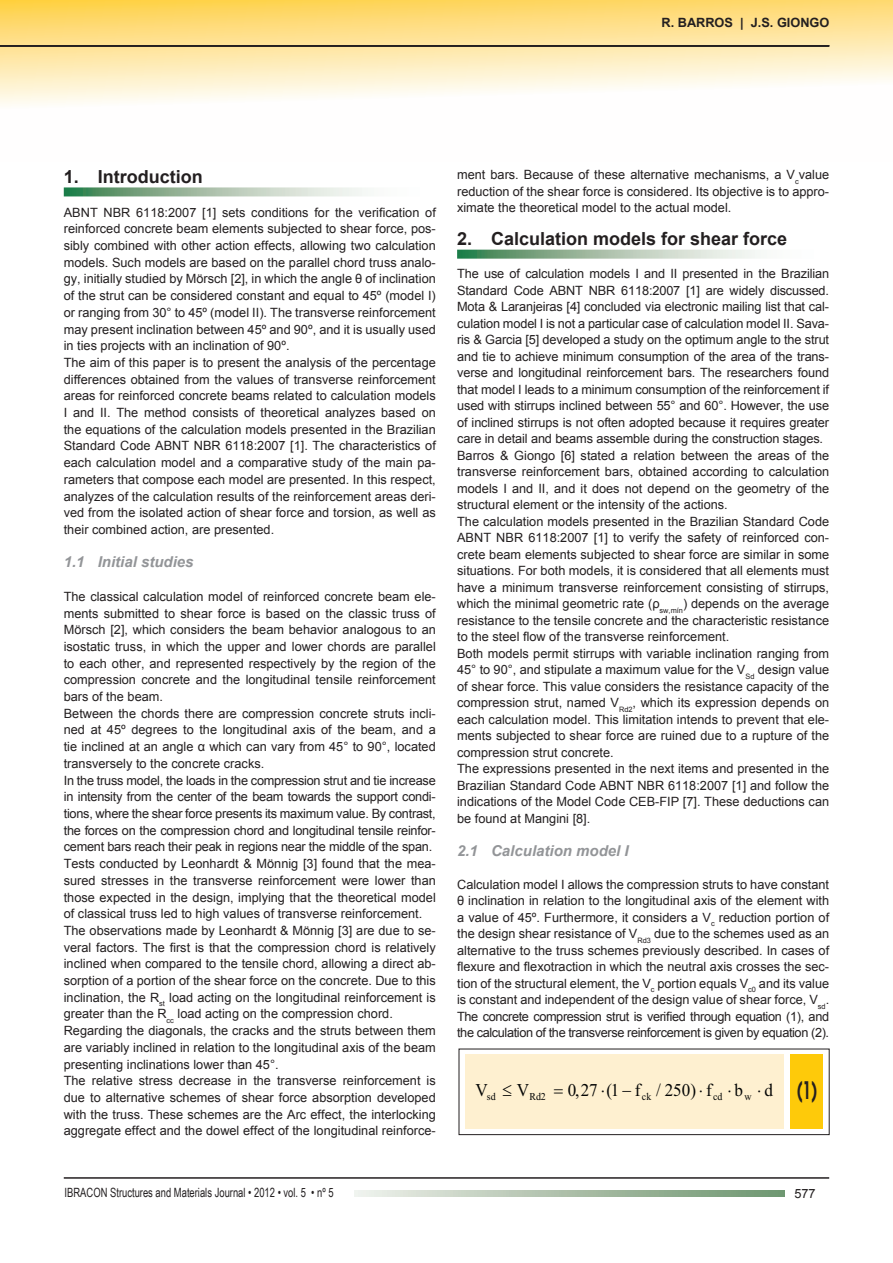
<style>
.page{position:relative;width:893px;height:1263px;background:#fff}
.page>*{position:absolute;margin:0;border:0;box-sizing:border-box;transform-origin:0 0}
.t1{font:700 18px "Arial";color:#231f20}
.t2{font:18px "Times New Roman";color:#040504;scale:.95 1}
.t3{font:italic 700 15px "Arial";color:#939598}
.t4{font:12.75px/16.6px "Arial";color:#231f20}
.t5{font:12.75px "Arial Narrow";color:#231f20;scale:.9 1}
.t6{font:700 12.75px "Arial";color:#231f20}
.s1{font-family:"Avant Garde";font-weight:600;font-size:24px;color:#231f20}
</style>
<div class="page">
<svg style="left:0;top:0;width:893px;height:105px"></svg>
<hr style="left:0;top:45px;width:829px;height:2px;background:#231f20">
<svg style="left:64px;top:187px;width:299px;height:9px;background:#a6c2ab"></svg>
<svg style="left:457px;top:250px;width:300px;height:9px;background:#a5c1aa"></svg>
<div style="left:459px;top:1049px;width:370px;height:86px;border:1px solid #231f20"></div>
<div style="left:790px;top:1054px;width:33px;height:75px;background:#feca0a"></div>
<div style="left:466px;top:1054px;width:318px;height:75px;background:#fef0d0"></div>
<hr style="left:64px;top:1177px;width:765px;height:2px;background:#231f20">
<svg style="left:354px;top:1190px;width:431px;height:6px;background:#acc0aa"></svg>
<p class="t6" style="left:661px;top:15px;width:169px">R. BARROS | J.S. GIONGO</p>
<h1 class="t1" style="left:64px;top:165px;width:140px">1. Introduction</h1>
<p class="t4" style="left:64px;top:204px;width:374px">ABNT NBR 6118:2007 [1] sets conditions for the verification of reinforced concrete beam elements subjected to shear force, pos&shy;sibly combined with other action effects, allowing two calculation models. Such models are based on the parallel chord truss analo&shy;gy, initially studied by Mörsch [2], in which the angle θ of inclination of the strut can be considered constant and equal to 45º (model I) or ranging from 30° to 45º (model II). The transverse reinforcement may present inclination between 45º and 90º, and it is usually used in ties projects with an inclination of 90º.<br>The aim of this paper is to present the analysis of the percentage differences obtained from the values of transverse reinforcement areas for reinforced concrete beams related to calculation models I and II. The method consists of theoretical analyzes based on the equations of the calculation models presented in the Brazilian Standard Code ABNT NBR 6118:2007 [1]. The characteristics of each calculation model and a comparative study of the main pa&shy;rameters that compose each model are presented. In this respect, analyzes of the calculation results of the reinforcement areas deri&shy;ved from the isolated action of shear force and torsion, as well as their combined action, are presented.</p>
<p class="t3" style="left:64px;top:552px;width:131px">1.1 Initial studies</p>
<p class="t4" style="left:64px;top:588px;width:374px">The classical calculation model of reinforced concrete beam ele&shy;ments submitted to shear force is based on the classic truss of Mörsch [2], which considers the beam behavior analogous to an isostatic truss, in which the upper and lower chords are parallel to each other, and represented respectively by the region of the compression concrete and the longitudinal tensile reinforcement bars of the beam.<br>Between the chords there are compression concrete struts incli&shy;ned at 45º degrees to the longitudinal axis of the beam, and a tie inclined at an angle α which can vary from 45° to 90°, located transversely to the concrete cracks.<br>In the truss model, the loads in the compression strut and tie increase in intensity from the center of the beam towards the support condi&shy;tions, where the shear force presents its maximum value. By contrast, the forces on the compression chord and longitudinal tensile reinfor&shy;cement bars reach their peak in regions near the middle of the span.<br>Tests conducted by Leonhardt &amp; Mönnig [3] found that the mea&shy;sured stresses in the transverse reinforcement were lower than those expected in the design, implying that the theoretical model of classical truss led to high values of transverse reinforcement.<br>The observations made by Leonhardt &amp; Mönnig [3] are due to se&shy;veral factors. The first is that the compression chord is relatively inclined when compared to the tensile chord, allowing a direct ab&shy;sorption of a portion of the shear force on the concrete. Due to this inclination, the R<sub>st</sub> load acting on the longitudinal reinforcement is greater than the R<sub>cc</sub> load acting on the compression chord.<br>Regarding the diagonals, the cracks and the struts between them are variably inclined in relation to the longitudinal axis of the beam presenting inclinations lower than 45°.<br>The relative stress decrease in the transverse reinforcement is due to alternative schemes of shear force absorption developed with the truss. These schemes are the Arc effect, the interlocking aggregate effect and the dowel effect of the longitudinal reinforce-</p>
<p class="t4" style="left:457px;top:167px;width:374px;text-align:justify">ment bars. Because of these alternative mechanisms, a V<sub>c</sub>value reduction of the shear force is considered. Its objective is to appro&shy;ximate the theoretical model to the actual model.</p>
<h1 class="t1" style="left:457px;top:227px;width:332px">2. Calculation models for shear force</h1>
<p class="t4" style="left:457px;top:266px;width:374px">The use of calculation models I and II presented in the Brazilian Standard Code ABNT NBR 6118:2007 [1] are widely discussed.<br>Mota &amp; Laranjeiras [4] concluded via electronic mailing list that cal&shy;culation model I is not a particular case of calculation model II. Sava&shy;ris &amp; Garcia [5] developed a study on the optimum angle to the strut and tie to achieve minimum consumption of the area of the trans&shy;verse and longitudinal reinforcement bars. The researchers found that model I leads to a minimum consumption of the reinforcement if used with stirrups inclined between 55° and 60°. However, the use of inclined stirrups is not often adopted because it requires greater care in detail and beams assemble during the construction stages.<br>Barros &amp; Giongo [6] stated a relation between the areas of the transverse reinforcement bars, obtained according to calculation models I and II, and it does not depend on the geometry of the structural element or the intensity of the actions.<br>The calculation models presented in the Brazilian Standard Code ABNT NBR 6118:2007 [1] to verify the safety of reinforced con&shy;crete beam elements subjected to shear force are similar in some situations. For both models, it is considered that all elements must have a minimum transverse reinforcement consisting of stirrups, which the minimal geometric rate (ρ<sub>sw,mín</sub>) depends on the average resistance to the tensile concrete and the characteristic resistance to the steel flow of the transverse reinforcement.<br>Both models permit stirrups with variable inclination ranging from 45° to 90°, and stipulate a maximum value for the V<sub>Sd</sub> design value of shear force. This value considers the resistance capacity of the compression strut, named V<sub>Rd2</sub>, which its expression depends on each calculation model. This limitation intends to prevent that ele&shy;ments subjected to shear force are ruined due to a rupture of the compression strut concrete.<br>The expressions presented in the next items and presented in the Brazilian Standard Code ABNT NBR 6118:2007 [1] and follow the indications of the Model Code CEB-FIP [7]. These deductions can be found at Mangini [8].</p>
<p class="t3" style="left:457px;top:841px;width:173px">2.1 Calculation model I</p>
<p class="t4" style="left:457px;top:876px;width:374px;text-align:justify">Calculation model I allows the compression struts to have constant θ inclination in relation to the longitudinal axis of the element with a value of 45º. Furthermore, it considers a V<sub>c</sub> reduction portion of the design shear resistance of V<sub>Rd3</sub> due to the schemes used as an alternative to the truss schemes previously described. In cases of flexure and flexotraction in which the neutral axis crosses the sec&shy;tion of the structural element, the V<sub>c</sub> portion equals V<sub>c0</sub> and its value is constant and independent of the design value of shear force, V<sub>sd</sub>.<br>The concrete compression strut is verified through equation (1), and the calculation of the transverse reinforcement is given by equation (2).</p>
<h1 class="t2" style="left:475px;top:1077px;width:362px">V<sub>sd</sub> V<sub>Rd2</sub> 0,27 (1 f<sub>ck</sub> / 250) f<sub>cd</sub> b<sub>w</sub> d <span class="s1">(1)</span></h1>
<p class="t5" style="left:65px;top:1183px;width:300px">IBRACON Structures and Materials Journal • 2012 • vol. 5 • nº 5</p>
<p class="t4" style="left:794px;top:1185px;width:23px">577</p>
</div>
